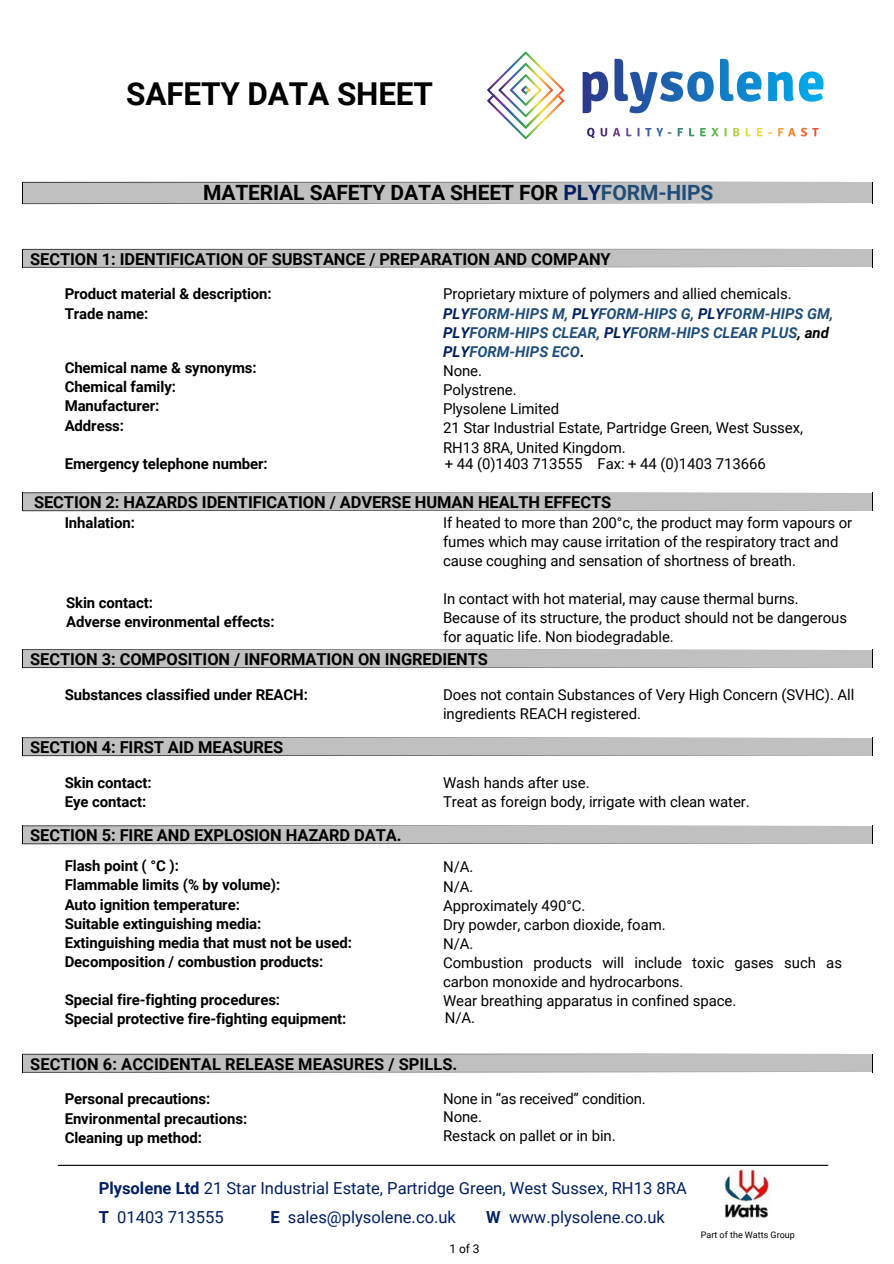
<style>
.page{position:relative;width:894px;height:1264px;background:#fff}
.page>*{position:absolute;margin:0;border:0;box-sizing:border-box;transform-origin:0 0}
.t1{font:700 31.5px "Roboto";letter-spacing:-.005em;color:#000}
.t2{font:700 21px "Roboto";letter-spacing:-.005em;color:#000}
.t3{font:700 16.5px "Roboto";letter-spacing:-.005em;color:#000}
.t4{font:16.5px "Roboto";color:#002060}
.t5{font:15px/19.2px "Roboto";letter-spacing:-.005em;color:#000}
.t6{font:700 15px/19.2px "Roboto";letter-spacing:-.005em;color:#000}
.t7{font:12px "Roboto";color:#000}
.t8{font:9px "Roboto";color:#000}
.s1{color:#002060}
.s2{color:#1f4e79}
.s3{font-weight:700;font-style:italic;color:#002060}
.s4{font-weight:700;font-style:italic;color:#1f4e79}
.s5{font-weight:700;font-style:italic}
.s6{font-weight:700}
</style>
<div class="page">
<svg style="left:22px;top:182px;width:850px;height:22px;background:#bcbcbc"></svg>
<svg style="left:22px;top:249px;width:850px;height:19px;background:#bbb"></svg>
<svg style="left:22px;top:492px;width:850px;height:19px;background:#bababa"></svg>
<svg style="left:22px;top:649px;width:850px;height:19px;background:#bababa"></svg>
<svg style="left:22px;top:737px;width:850px;height:19px;background:#bababa"></svg>
<svg style="left:22px;top:825px;width:850px;height:19px;background:#bababa"></svg>
<svg style="left:22px;top:1053px;width:850px;height:19px;background:#bebebe"></svg>
<img style="left:487px;top:51px;width:77px;height:88px">
<svg style="left:582px;top:59px;width:241px;height:54px"></svg>
<svg style="left:587px;top:128px;width:231px;height:10px"></svg>
<img style="left:724px;top:1169px;width:46px;height:49px">
<hr style="left:58px;top:1164px;width:770px;height:1px;background:#000">
<h5 class="t1" style="left:126px;top:76px;width:308px">SAFETY DATA SHEET</h5>
<h6 class="t2" style="left:203px;top:180px;width:512px">MATERIAL SAFETY DATA SHEET FOR <span class="s1">PLY</span><span class="s2">FORM-HIPS</span></h6>
<h4 class="t3" style="left:30px;top:249px;width:581px">SECTION 1: IDENTIFICATION OF SUBSTANCE / PREPARATION AND COMPANY</h4>
<p class="t6" style="left:65px;top:285px;width:208px">Product material &amp; description:<br>Trade name:</p>
<h3 class="t5" style="left:443px;top:285px;width:392px">Proprietary mixture of polymers and allied chemicals.<br><span class="s3">PLY</span><span class="s4">FORM-HIPS M,</span> <span class="s3">PLY</span><span class="s4">FORM-HIPS G,</span> <span class="s3">PLY</span><span class="s4">FORM-HIPS GM, </span><span class="s3">PLY</span><span class="s4">FORM-HIPS CLEAR,</span> <span class="s3">PLY</span><span class="s4">FORM-HIPS CLEAR PLUS</span><span class="s5">, and </span><span class="s3">PLY</span><span class="s4">FORM-HIPS ECO</span><span class="s6">.<br></span>None.<br>Polystrene.<br>Plysolene Limited<br>21 Star Industrial Estate, Partridge Green, West Sussex, RH13 8RA, United Kingdom.</h3>
<h6 class="t6" style="left:65px;top:358px;width:193px">Chemical name &amp; synonyms:<br>Chemical family:<br>Manufacturer:</h6>
<h6 class="t6" style="left:65px;top:416px;width:61px">Address:</h6>
<h6 class="t6" style="left:65px;top:454px;width:205px">Emergency telephone number:</h6>
<h6 class="t5" style="left:445px;top:454px;width:139px">+ 44 (0)1403 713555</h6>
<h4 class="t5" style="left:597px;top:454px;width:170px">Fax: + 44 (0)1403 713666</h4>
<p class="t3" style="left:34px;top:493px;width:578px">SECTION 2: HAZARDS IDENTIFICATION / ADVERSE HUMAN HEALTH EFFECTS</p>
<h3 class="t6" style="left:65px;top:513px;width:72px">Inhalation:</h3>
<h5 class="t5" style="left:443px;top:513px;width:410px">If heated to more than 200°c, the product may form vapours or fumes which may cause irritation of the respiratory tract and cause coughing and sensation of shortness of breath.</h5>
<h6 class="t5" style="left:443px;top:589px;width:405px">In contact with hot material, may cause thermal burns.<br>Because of its structure, the product should not be dangerous</h6>
<h6 class="t5" style="left:443px;top:627px;width:232px">for aquatic life. Non biodegradable.</h6>
<h5 class="t6" style="left:66px;top:593px;width:210px">Skin contact:<br>Adverse environmental effects:</h5>
<p class="t3" style="left:30px;top:649px;width:459px">SECTION 3: COMPOSITION / INFORMATION ON INGREDIENTS</p>
<h3 class="t6" style="left:65px;top:685px;width:245px">Substances classified under REACH:</h3>
<h5 class="t5" style="left:443px;top:685px;width:412px">Does not contain Substances of Very High Concern (SVHC). All ingredients REACH registered.</h5>
<h6 class="t3" style="left:30px;top:737px;width:254px">SECTION 4: FIRST AID MEASURES</h6>
<p class="t6" style="left:65px;top:773px;width:88px">Skin contact:<br>Eye contact:</p>
<h5 class="t5" style="left:443px;top:773px;width:308px">Wash hands after use.<br>Treat as foreign body, irrigate with clean water.</h5>
<h6 class="t3" style="left:30px;top:825px;width:373px">SECTION 5: FIRE AND EXPLOSION HAZARD DATA.</h6>
<p class="t6" style="left:65px;top:856px;width:289px">Flash point ( °C ):<br>Flammable limits (% by volume):<br>Auto ignition temperature:<br>Suitable extinguishing media:<br>Extinguishing media that must not be used:<br>Decomposition / combustion products:</p>
<h3 class="t6" style="left:65px;top:990px;width:283px">Special fire-fighting procedures:<br>Special protective fire-fighting equipment:</h3>
<h5 class="t5" style="left:443px;top:857px;width:400px">N/A.<br>N/A.<br>Approximately 490°C.<br>Dry powder, carbon dioxide, foam.<br>N/A.<br>Combustion products will include toxic gases such as carbon monoxide and hydrocarbons.</h5>
<h6 class="t5" style="left:443px;top:991px;width:294px">Wear breathing apparatus in confined space.</h6>
<h6 class="t5" style="left:445px;top:1008px;width:32px">N/A.</h6>
<h6 class="t3" style="left:30px;top:1054px;width:428px">SECTION 6: ACCIDENTAL RELEASE MEASURES / SPILLS.</h6>
<h6 class="t5" style="left:443px;top:1089px;width:204px">None in “as received” condition.</h6>
<h6 class="t6" style="left:65px;top:1089px;width:184px">Personal precautions:<br>Environmental precautions:<br>Cleaning up method:</h6>
<h6 class="t5" style="left:443px;top:1106px;width:174px">None.<br>Restack on pallet or in bin.</h6>
<h1 class="t4" style="left:99px;top:1178px;width:589px"><span class="s6">Plysolene Ltd</span> 21 Star Industrial Estate, Partridge Green, West Sussex, RH13 8RA</h1>
<p class="t4" style="left:99px;top:1207px;width:126px"><span class="s6">T</span> 01403 713555</p>
<h2 class="t4" style="left:270px;top:1207px;width:187px"><span class="s6">E</span> sales@plysolene.co.uk</h2>
<h5 class="t4" style="left:486px;top:1207px;width:180px"><span class="s6">W</span> www.plysolene.co.uk</h5>
<h5 class="t7" style="left:449px;top:1241px;width:32px">1of3</h5>
<h3 class="t8" style="left:700px;top:1229px;width:96px">Part of the Watts Group</h3>
</div>
